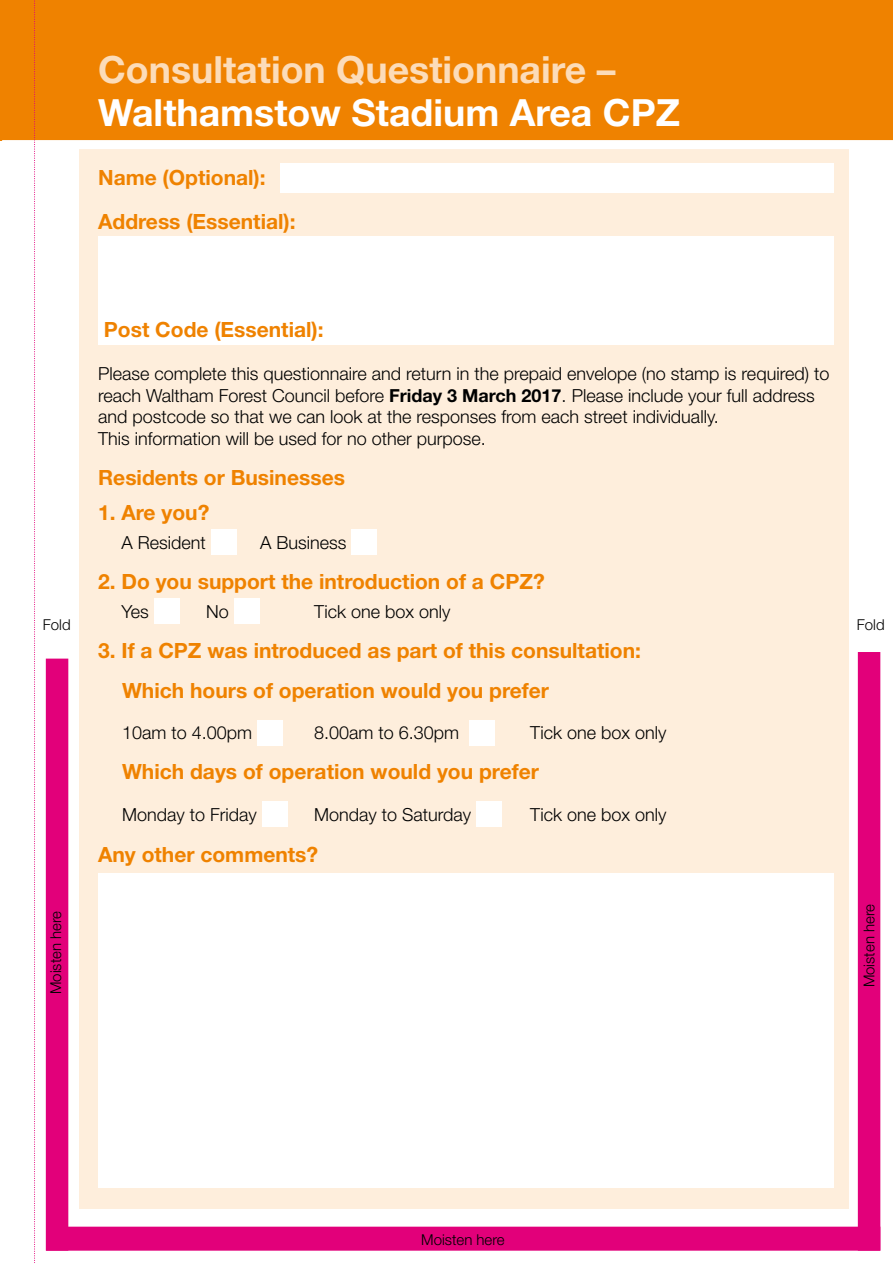
<style>
.page{position:relative;width:893px;height:1263px;background:#fff}
.page>*{position:absolute;margin:0;border:0;box-sizing:border-box;transform-origin:0 0}
.t1{font:700 37.5px "Helvetica Neue LT";color:#fcdcb9}
.t2{font:700 37.5px "Helvetica Neue LT";color:#fff}
.t3{font:700 21px/44px "Helvetica Neue LT";color:#ef8200}
.t4{font:300 18px/21.6px "Helvetica Neue LT";color:#000}
.t5{font:300 15px "Helvetica Neue LT";color:#000}
.s1{font-weight:700}
</style>
<div class="page">
<div style="left:79px;top:146px;width:769px;height:1062px;background:#feeedc"></div>
<div style="left:98px;top:236px;width:736px;height:108px;background:#fff"></div>
<div style="left:0;top:0;width:893px;height:140px;background:#ef8200"></div>
<div style="left:211px;top:530px;width:25px;height:25px;background:#fff"></div>
<div style="left:351px;top:530px;width:26px;height:25px;background:#fff"></div>
<div style="left:154px;top:598px;width:25px;height:26px;background:#fff"></div>
<div style="left:234px;top:598px;width:25px;height:26px;background:#fff"></div>
<div style="left:257px;top:720px;width:26px;height:25px;background:#fff"></div>
<div style="left:469px;top:720px;width:26px;height:25px;background:#fff"></div>
<div style="left:262px;top:801px;width:25px;height:26px;background:#fff"></div>
<div style="left:476px;top:801px;width:26px;height:26px;background:#fff"></div>
<div style="left:98px;top:873px;width:736px;height:314px;background:#fff"></div>
<div style="left:281px;top:163px;width:553px;height:29px;background:#fff"></div>
<div style="left:2px;top:140px;width:891px;height:9px;background:#fff"></div>
<div style="left:46px;top:659px;width:22px;height:592px;background:#e2007a"></div>
<div style="left:858px;top:652px;width:22px;height:599px;background:#e2007a"></div>
<div style="left:46px;top:1227px;width:834px;height:24px;background:#e2007a"></div>
<svg style="left:34px;top:0;width:2px;height:1263px"></svg>
<h1 class="t1" style="left:98px;top:46px;width:519px">Consultation Questionnaire –</h1>
<h1 class="t2" style="left:98px;top:90px;width:583px">Walthamstow Stadium Area CPZ</h1>
<p class="t3" style="left:98px;top:155px;width:199px">Name (Optional):<br>Address (Essential):</p>
<p class="t3" style="left:104px;top:307px;width:221px">Post Code (Essential):</p>
<p class="t4" style="left:98px;top:362px;width:733px">Please complete this questionnaire and return in the prepaid envelope (no stamp is required) to reach Waltham Forest Council before <span class="s1">Friday 3 March 2017</span>. Please include your full address and postcode so that we can look at the responses from each street individually.<br>This information will be used for no other purpose.</p>
<p class="t3" style="left:98px;top:455px;width:248px">Residents or Businesses</p>
<p class="t3" style="left:98px;top:490px;width:113px">1. Are you?</p>
<p class="t4" style="left:121px;top:532px;width:86px">A Resident</p>
<p class="t4" style="left:260px;top:532px;width:88px">A Business</p>
<p class="t3" style="left:98px;top:559px;width:448px">2. Do you support the introduction of a CPZ?</p>
<p class="t4" style="left:121px;top:600px;width:29px">Yes</p>
<p class="t4" style="left:206px;top:600px;width:24px">No</p>
<p class="t4" style="left:314px;top:600px;width:138px">Tick one box only</p>
<p class="t3" style="left:122px;top:630px;width:520px;line-height:39.8px;text-indent:-24px">3. If a CPZ was introduced as part of this consultation:<br>Which hours of operation would you prefer</p>
<p class="t4" style="left:122px;top:722px;width:132px">10am to 4.00pm</p>
<p class="t4" style="left:314px;top:722px;width:147px">8.00am to 6.30pm</p>
<p class="t4" style="left:530px;top:722px;width:138px">Tick one box only</p>
<p class="t3" style="left:122px;top:749px;width:418px">Which days of operation would you prefer</p>
<p class="t4" style="left:122px;top:803px;width:136px">Monday to Friday</p>
<p class="t4" style="left:314px;top:803px;width:159px">Monday to Saturday</p>
<p class="t4" style="left:530px;top:803px;width:138px">Tick one box only</p>
<p class="t3" style="left:98px;top:832px;width:222px">Any other comments?</p>
<p class="t5" style="left:43px;top:615px;width:29px">Fold</p>
<p class="t5" style="left:857px;top:615px;width:29px">Fold</p>
<p class="t5" style="left:47px;top:994px;width:85px;rotate:-90deg">Moisten here</p>
<p class="t5" style="left:421px;top:1230px;width:85px">Moisten here</p>
<p class="t5" style="left:860px;top:987px;width:85px;rotate:-90deg">Moisten here</p>
</div>
